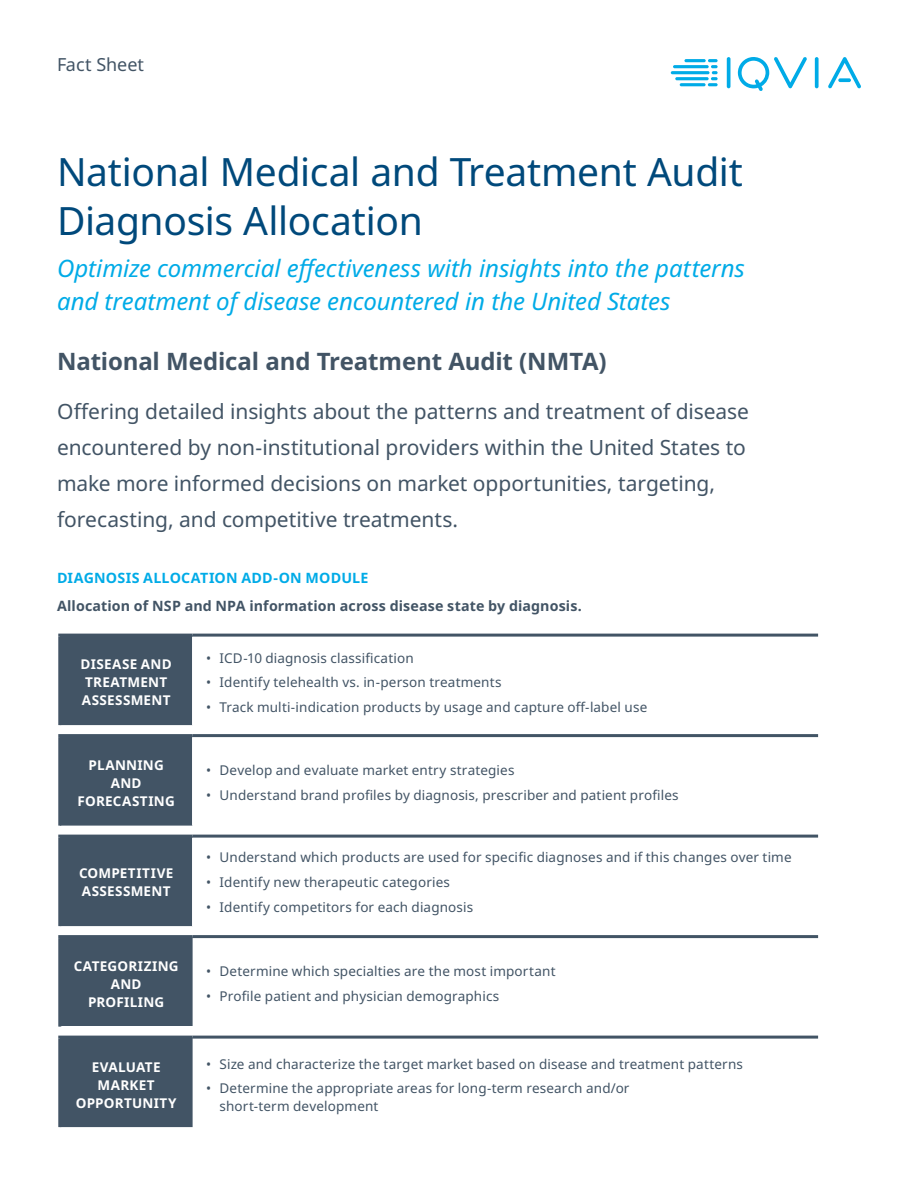
<style>
.page{position:relative;width:918px;height:1188px;background:#fff}
.page>*{position:absolute;margin:0;border:0;box-sizing:border-box;transform-origin:0 0}
.t1{font:39px/49.5px "Noto Sans";letter-spacing:-.01em;color:#00497b}
.Title_subhead{font:italic 24px/33px "Noto Sans";letter-spacing:-.005em;color:#00abe7}
.Section_heading{font:700 24px "Noto Sans";letter-spacing:-.005em;color:#425465}
.Intro{font:21px/36px "Noto Sans";letter-spacing:-.005em;color:#425465}
.t2{font:18px "Noto Sans";color:#425465}
.Sub_subheading{font:700 14.25px "Noto Sans";letter-spacing:.01em;color:#425465}
.Subheading{font:700 14.25px "Noto Sans";letter-spacing:.01em;color:#00abe7}
.t3{font:13.5px/18px "Noto Sans";letter-spacing:.01em;color:#425465}
.Subheading_center{font:700 13.5px/18px "Noto Sans";letter-spacing:.02em;color:#fff;text-align:center}
</style>
<div class="page">
<hr style="left:727px;top:57px;width:3px;height:31px;background:#00abe7;border-radius:2px">
<svg style="left:815px;top:57px;width:4px;height:31px"></svg>
<svg style="left:737px;top:57px;width:70px;height:34px"></svg>
<svg style="left:828px;top:57px;width:33px;height:32px"></svg>
<hr style="left:680px;top:83px;width:26px;height:3px;background:#00abe7;border-radius:2px">
<svg style="left:708px;top:59px;width:10px;height:27px"></svg>
<hr style="left:675px;top:77px;width:34px;height:3px;background:#00abe7;border-radius:2px">
<hr style="left:671px;top:71px;width:39px;height:3px;background:#00abe7;border-radius:2px">
<hr style="left:673px;top:65px;width:36px;height:3px;background:#00abe7;border-radius:2px">
<hr style="left:684px;top:59px;width:22px;height:3px;background:#00abe7;border-radius:2px">
<div style="left:60px;top:637px;width:133px;height:490px;background:#425465"></div>
<div style="left:60px;top:1027px;width:133px;height:10px;background:#fff"></div>
<hr style="left:192px;top:637px;width:1px;height:88px;background:#fff">
<hr style="left:192px;top:737px;width:1px;height:89px;background:#fff">
<hr style="left:192px;top:838px;width:1px;height:88px;background:#fff">
<hr style="left:58px;top:637px;width:3px;height:88px;background:#425465">
<hr style="left:58px;top:634px;width:135px;height:3px;background:#425465">
<hr style="left:193px;top:634px;width:625px;height:3px;background:#425465">
<hr style="left:58px;top:734px;width:135px;height:3px;background:#425465">
<hr style="left:58px;top:737px;width:3px;height:89px;background:#425465">
<hr style="left:193px;top:734px;width:625px;height:3px;background:#425465">
<hr style="left:58px;top:835px;width:135px;height:3px;background:#425465">
<hr style="left:58px;top:838px;width:3px;height:88px;background:#425465">
<hr style="left:193px;top:835px;width:625px;height:3px;background:#425465">
<hr style="left:193px;top:935px;width:625px;height:3px;background:#425465">
<hr style="left:58px;top:935px;width:135px;height:3px;background:#425465">
<hr style="left:58px;top:938px;width:3px;height:89px;background:#425465">
<hr style="left:58px;top:1039px;width:3px;height:88px;background:#425465">
<hr style="left:58px;top:1036px;width:135px;height:3px;background:#425465">
<hr style="left:193px;top:1036px;width:625px;height:3px;background:#425465">
<h3 class="t2" style="left:57px;top:52px;width:89px">Fact Sheet</h3>
<p class="t1" style="left:57px;top:148px;width:688px">National Medical and Treatment Audit<br>Diagnosis Allocation</p>
<p class="Title_subhead" style="left:57px;top:252px;width:690px">Optimize commercial effectiveness with insights into the patterns and treatment of disease encountered in the United States</p>
<p class="Section_heading" style="left:57px;top:344px;width:551px">National Medical and Treatment Audit (NMTA)</p>
<p class="Intro" style="left:57px;top:394px;width:694px">Offering detailed insights about the patterns and treatment of disease encountered by non-institutional providers within the United States to make more informed decisions on market opportunities, targeting, forecasting, and competitive treatments.</p>
<p class="Subheading" style="left:57px;top:567px;width:313px">DIAGNOSIS ALLOCATION ADD-ON MODULE</p>
<p class="Sub_subheading" style="left:57px;top:596px;width:526px">Allocation of NSP and NPA information across disease state by diagnosis.</p>
<p class="Subheading_center" style="left:81px;top:656px;width:93px;text-align:left">DISEASE AND<br>TREATMENT<br>ASSESSMENT</p>
<p class="t3" style="left:206px;top:649px;width:209px">• ICD-10 diagnosis classification</p>
<p class="t3" style="left:206px;top:674px;width:297px">• Identify telehealth vs. in-person treatments</p>
<p class="t3" style="left:206px;top:698px;width:443px">• Track multi-indication products by usage and capture off-label use</p>
<p class="Subheading_center" style="left:78px;top:756px;width:99px">PLANNING<br>AND<br>FORECASTING</p>
<p class="t3" style="left:206px;top:762px;width:310px">• Develop and evaluate market entry strategies</p>
<p class="t3" style="left:206px;top:787px;width:474px">• Understand brand profiles by diagnosis, prescriber and patient profiles</p>
<p class="Subheading_center" style="left:79px;top:864px;width:96px;text-align:left">COMPETITIVE<br>ASSESSMENT</p>
<p class="t3" style="left:206px;top:848px;width:587px">• Understand which products are used for specific diagnoses and if this changes over time</p>
<p class="t3" style="left:206px;top:873px;width:245px">• Identify new therapeutic categories</p>
<p class="t3" style="left:206px;top:898px;width:269px">• Identify competitors for each diagnosis</p>
<p class="Subheading_center" style="left:74px;top:957px;width:106px">CATEGORIZING<br>AND<br>PROFILING</p>
<p class="t3" style="left:206px;top:963px;width:351px">• Determine which specialties are the most important</p>
<p class="t3" style="left:206px;top:988px;width:295px">• Profile patient and physician demographics</p>
<p class="Subheading_center" style="left:76px;top:1058px;width:102px">EVALUATE<br>MARKET<br>OPPORTUNITY</p>
<p class="t3" style="left:206px;top:1055px;width:538px">• Size and characterize the target market based on disease and treatment patterns</p>
<p class="t3" style="left:220px;top:1080px;width:411px;text-indent:-14px">• Determine the appropriate areas for long-term research and/or short-term development</p>
</div>
